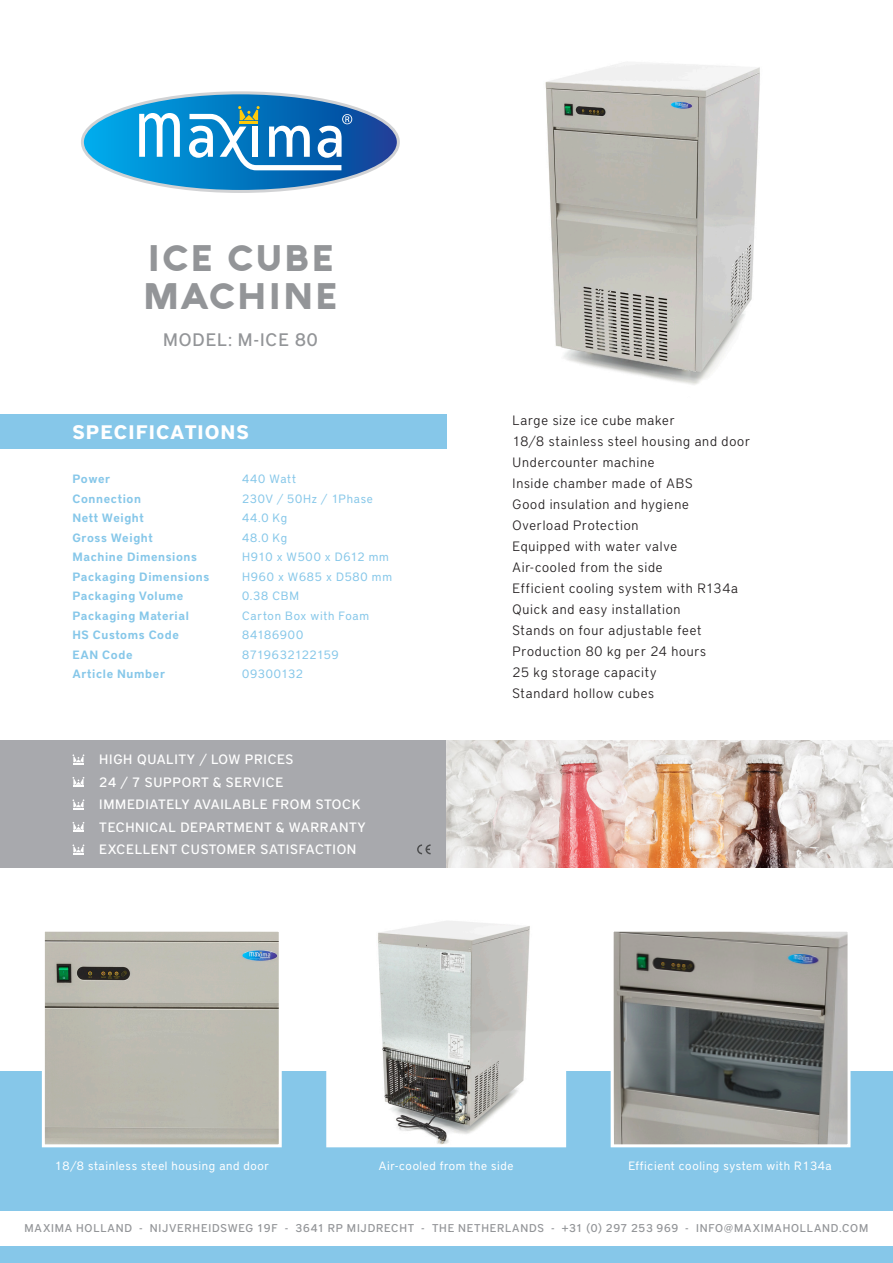
<style>
.page{position:relative;width:893px;height:1263px;background:#fff}
.page>*{position:absolute;margin:0;border:0;box-sizing:border-box;transform-origin:0 0}
.t1{font:900 36px/37.5px "Aquawax";letter-spacing:.04em;color:#939598}
.t2{font:700 19.5px "District Pro";letter-spacing:.05em;color:#fff}
.t3{font:500 18px "District Pro";letter-spacing:.05em;color:#939598}
.t4{font:300 13.5px "District Pro";letter-spacing:.055em;color:#231f20}
.t5{font:500 13.5px "District Pro";letter-spacing:.05em;color:#fff}
.t6{font:600 12px "District Pro";letter-spacing:.05em;color:#86c7e9}
.t7{font:12px "District Pro";letter-spacing:.06em;color:#86c7e9}
.t8{font:12px "District Pro";letter-spacing:.05em;color:#fff}
.t9{font:12px "District Pro";letter-spacing:.025em;color:#86c7e9}
.t10{font:500 11.25px "District Pro";letter-spacing:.07em;color:#939598}
</style>
<div class="page">
<div style="left:0;top:740px;width:446px;height:128px;background:#a8a9ad"></div>
<div style="left:0;top:1071px;width:893px;height:192px;background:#86c7e9"></div>
<div style="left:0;top:415px;width:446px;height:34px;background:#86c7e9"></div>
<svg style="left:82px;top:93px;width:316px;height:99px"></svg>
<div style="left:0;top:1211px;width:893px;height:34px;background:#fff"></div>
<svg style="left:73px;top:754px;width:11px;height:10px"></svg>
<svg style="left:73px;top:777px;width:11px;height:10px"></svg>
<svg style="left:73px;top:799px;width:11px;height:10px"></svg>
<svg style="left:73px;top:844px;width:11px;height:10px"></svg>
<svg style="left:73px;top:822px;width:11px;height:10px"></svg>
<svg style="left:417px;top:844px;width:14px;height:10px"></svg>
<img style="left:545px;top:62px;width:215px;height:323px">
<svg style="left:41px;top:931px;width:241px;height:217px"></svg>
<svg style="left:326px;top:921px;width:241px;height:227px"></svg>
<svg style="left:610px;top:931px;width:241px;height:217px"></svg>
<img style="left:446px;top:740px;width:447px;height:128px">
<p class="t1" style="left:143px;top:239px;width:196px">ICE CUBE<br>MACHINE</p>
<p class="t3" style="left:163px;top:328px;width:156px">MODEL: M-ICE 80</p>
<p class="t2" style="left:73px;top:418px;width:178px">SPECIFICATIONS</p>
<p class="t6" style="left:73px;top:471px;width:39px">Power</p>
<p class="t6" style="left:73px;top:490px;width:70px">Connection</p>
<p class="t6" style="left:73px;top:510px;width:73px">Nett Weight</p>
<p class="t6" style="left:73px;top:529px;width:82px">Gross Weight</p>
<p class="t6" style="left:73px;top:549px;width:126px">Machine Dimensions</p>
<p class="t6" style="left:73px;top:568px;width:138px">Packaging Dimensions</p>
<p class="t6" style="left:73px;top:588px;width:112px">Packaging Volume</p>
<p class="t6" style="left:73px;top:607px;width:118px">Packaging Material</p>
<p class="t6" style="left:73px;top:627px;width:108px">HS Customs Code</p>
<p class="t6" style="left:73px;top:646px;width:62px">EAN Code</p>
<p class="t6" style="left:73px;top:666px;width:94px">Article Number</p>
<p class="t7" style="left:242px;top:471px;width:55px">440 Watt</p>
<p class="t7" style="left:242px;top:490px;width:132px">230V / 50Hz / 1Phase</p>
<p class="t7" style="left:242px;top:510px;width:47px">44.0 Kg</p>
<p class="t7" style="left:242px;top:529px;width:47px">48.0 Kg</p>
<p class="t7" style="left:242px;top:549px;width:148px">H910 x W500 x D612 mm</p>
<p class="t7" style="left:242px;top:568px;width:151px">H960 x W685 x D580 mm</p>
<p class="t7" style="left:242px;top:588px;width:58px">0.38 CBM</p>
<p class="t7" style="left:242px;top:607px;width:129px">Carton Box with Foam</p>
<p class="t7" style="left:242px;top:627px;width:63px">84186900</p>
<p class="t9" style="left:242px;top:646px;width:98px">8719632122159</p>
<p class="t7" style="left:242px;top:666px;width:62px">09300132</p>
<p class="t5" style="left:99px;top:750px;width:196px">HIGH QUALITY / LOW PRICES</p>
<p class="t5" style="left:99px;top:773px;width:186px">24 / 7 SUPPORT &amp; SERVICE</p>
<p class="t5" style="left:99px;top:795px;width:263px">IMMEDIATELY AVAILABLE FROM STOCK</p>
<p class="t5" style="left:99px;top:818px;width:268px">TECHNICAL DEPARTMENT &amp; WARRANTY</p>
<p class="t5" style="left:99px;top:840px;width:259px">EXCELLENT CUSTOMER SATISFACTION</p>
<p class="t4" style="left:513px;top:411px;width:164px">Large size ice cube maker</p>
<p class="t4" style="left:513px;top:432px;width:239px">18/8 stainless steel housing and door</p>
<p class="t4" style="left:513px;top:453px;width:143px">Undercounter machine</p>
<p class="t4" style="left:513px;top:474px;width:181px">Inside chamber made of ABS</p>
<p class="t4" style="left:513px;top:495px;width:178px">Good insulation and hygiene</p>
<p class="t4" style="left:513px;top:516px;width:127px">Overload Protection</p>
<p class="t4" style="left:513px;top:537px;width:166px">Equipped with water valve</p>
<p class="t4" style="left:513px;top:558px;width:152px">Air-cooled from the side</p>
<p class="t4" style="left:513px;top:579px;width:227px">Efficient cooling system with R134a</p>
<p class="t4" style="left:513px;top:600px;width:169px">Quick and easy installation</p>
<p class="t4" style="left:513px;top:621px;width:190px">Stands on four adjustable feet</p>
<p class="t4" style="left:513px;top:642px;width:195px">Production 80 kg per 24 hours</p>
<p class="t4" style="left:513px;top:663px;width:146px">25 kg storage capacity</p>
<p class="t4" style="left:513px;top:684px;width:143px">Standard hollow cubes</p>
<p class="t8" style="left:55px;top:1157px;width:216px">18/8 stainless steel housing and door</p>
<p class="t8" style="left:379px;top:1157px;width:136px">Air-cooled from the side</p>
<p class="t8" style="left:628px;top:1157px;width:205px">Efficient cooling system with R134a</p>
<p class="t10" style="left:25px;top:1221px;width:845px">MAXIMA HOLLAND - NIJVERHEIDSWEG 19F - 3641 RP MIJDRECHT - THE NETHERLANDS - +31 (0) 297 253 969 - INFO@MAXIMAHOLLAND.COM</p>
</div>
